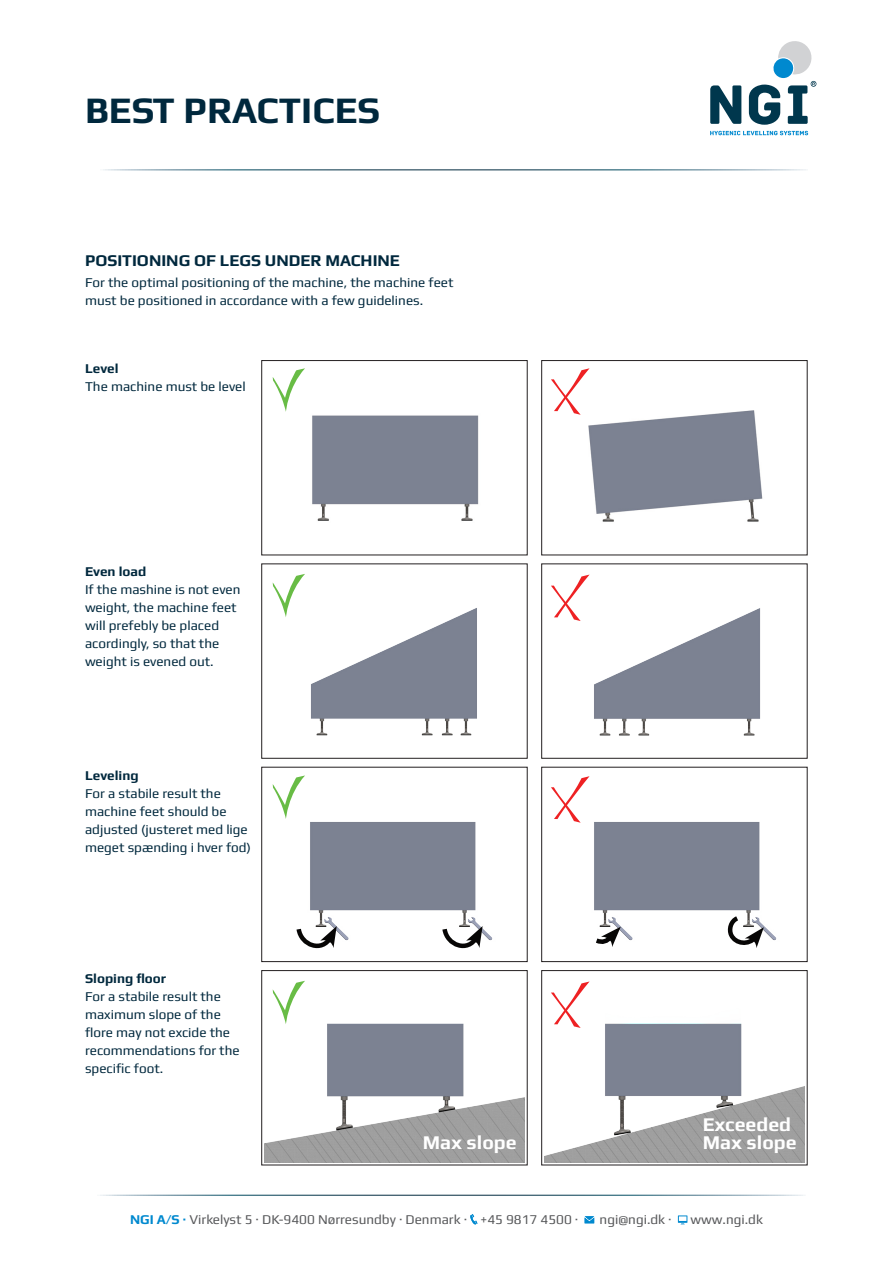
<style>
.page{position:relative;width:893px;height:1263px;background:#fff}
.page>*{position:absolute;margin:0;border:0;box-sizing:border-box;transform-origin:0 0}
.NGI_-_mellemrubrik{font:700 37.5px "Play";color:#00283d}
.NGI_-_mellemrubrik-2{font:700 19.5px "Play";color:#fff}
.NGI_-_mellemrubrik-3{font:700 16.5px "Play";color:#00283d}
.NGI_-_mellemrubrik-4{font:13.5px/18px "Play";color:#00283d}
.NGI_højrestillet_adr{font:13.5px "Play";color:#57585a}
.NGI_-_mellemrubrik-5{font:700 13.5px "Play";color:#00283d}
.s1{font-weight:700;color:#0089cf}
</style>
<div class="page">
<img style="left:261px;top:360px;width:267px;height:208px">
<img style="left:588px;top:410px;width:175px;height:112px">
<img style="left:311px;top:608px;width:166px;height:128px">
<img style="left:594px;top:608px;width:167px;height:128px">
<img style="left:264px;top:980px;width:261px;height:182px">
<img style="left:544px;top:1023px;width:261px;height:139px">
<img style="left:594px;top:822px;width:183px;height:119px">
<img style="left:310px;top:822px;width:183px;height:119px">
<svg style="left:296px;top:924px;width:41px;height:25px"></svg>
<svg style="left:439px;top:924px;width:44px;height:25px"></svg>
<svg style="left:722px;top:912px;width:42px;height:36px"></svg>
<svg style="left:594px;top:927px;width:27px;height:20px"></svg>
<svg style="left:710px;top:131px;width:98px;height:4px"></svg>
<svg style="left:710px;top:85px;width:31px;height:39px"></svg>
<svg style="left:749px;top:41px;width:67px;height:84px"></svg>
<svg style="left:470px;top:1214px;width:7px;height:10px"></svg>
<svg style="left:585px;top:1216px;width:9px;height:7px"></svg>
<svg style="left:678px;top:1215px;width:9px;height:9px"></svg>
<div style="left:541px;top:360px;width:266px;height:195px;border:1px solid #231f20"></div>
<div style="left:541px;top:767px;width:266px;height:195px;border:1px solid #231f20"></div>
<div style="left:541px;top:970px;width:266px;height:195px;border:1px solid #231f20"></div>
<svg style="left:273px;top:368px;width:32px;height:44px"></svg>
<svg style="left:273px;top:574px;width:32px;height:43px"></svg>
<svg style="left:273px;top:775px;width:32px;height:44px"></svg>
<svg style="left:273px;top:981px;width:32px;height:43px"></svg>
<svg style="left:551px;top:368px;width:39px;height:47px"></svg>
<svg style="left:551px;top:575px;width:38px;height:46px"></svg>
<svg style="left:551px;top:776px;width:39px;height:47px"></svg>
<svg style="left:551px;top:981px;width:39px;height:47px"></svg>
<p class="NGI_-_mellemrubrik" style="left:85px;top:88px;width:297px">BEST PRACTICES</p>
<p class="NGI_-_mellemrubrik-3" style="left:85px;top:250px;width:316px">POSITIONING OF LEGS UNDER MACHINE</p>
<p class="NGI_-_mellemrubrik-4" style="left:85px;top:273px;width:370px">For the optimal positioning of the machine, the machine feet must be positioned in accordance with a few guidelines.</p>
<p class="NGI_-_mellemrubrik-5" style="left:85px;top:360px;width:35px">Level</p>
<p class="NGI_-_mellemrubrik-4" style="left:85px;top:377px;width:162px">The machine must be level</p>
<p class="NGI_-_mellemrubrik-5" style="left:85px;top:564px;width:63px">Even load</p>
<p class="NGI_-_mellemrubrik-4" style="left:85px;top:580px;width:157px">If the mashine is not even weight, the machine feet will prefebly be placed acordingly, so that the weight is evened out.</p>
<p class="NGI_-_mellemrubrik-5" style="left:85px;top:767px;width:55px">Leveling</p>
<p class="NGI_-_mellemrubrik-4" style="left:85px;top:784px;width:167px">For a stabile result the machine feet should be adjusted (justeret med lige meget spænding i hver fod)</p>
<p class="NGI_-_mellemrubrik-5" style="left:85px;top:970px;width:83px">Sloping floor</p>
<p class="NGI_-_mellemrubrik-4" style="left:85px;top:987px;width:156px">For a stabile result the maximum slope of the flore may not excide the recommendations for the specific foot.</p>
<p class="NGI_-_mellemrubrik-2" style="left:423px;top:1131px;width:95px">Max slope</p>
<p class="NGI_-_mellemrubrik-2" style="left:703px;top:1113px;width:90px">Exceeded</p>
<p class="NGI_-_mellemrubrik-2" style="left:703px;top:1131px;width:95px">Max slope</p>
<p class="NGI_højrestillet_adr" style="left:130px;top:1212px;width:450px"><span class="s1">NGI A/S ·</span> Virkelyst 5 · DK-9400 Nørresundby · Denmark · +45 9817 4500 ·</p>
<p class="NGI_højrestillet_adr" style="left:600px;top:1212px;width:74px">ngi@ngi.dk ·</p>
<p class="NGI_højrestillet_adr" style="left:691px;top:1212px;width:74px">www.ngi.dk</p>
</div>
